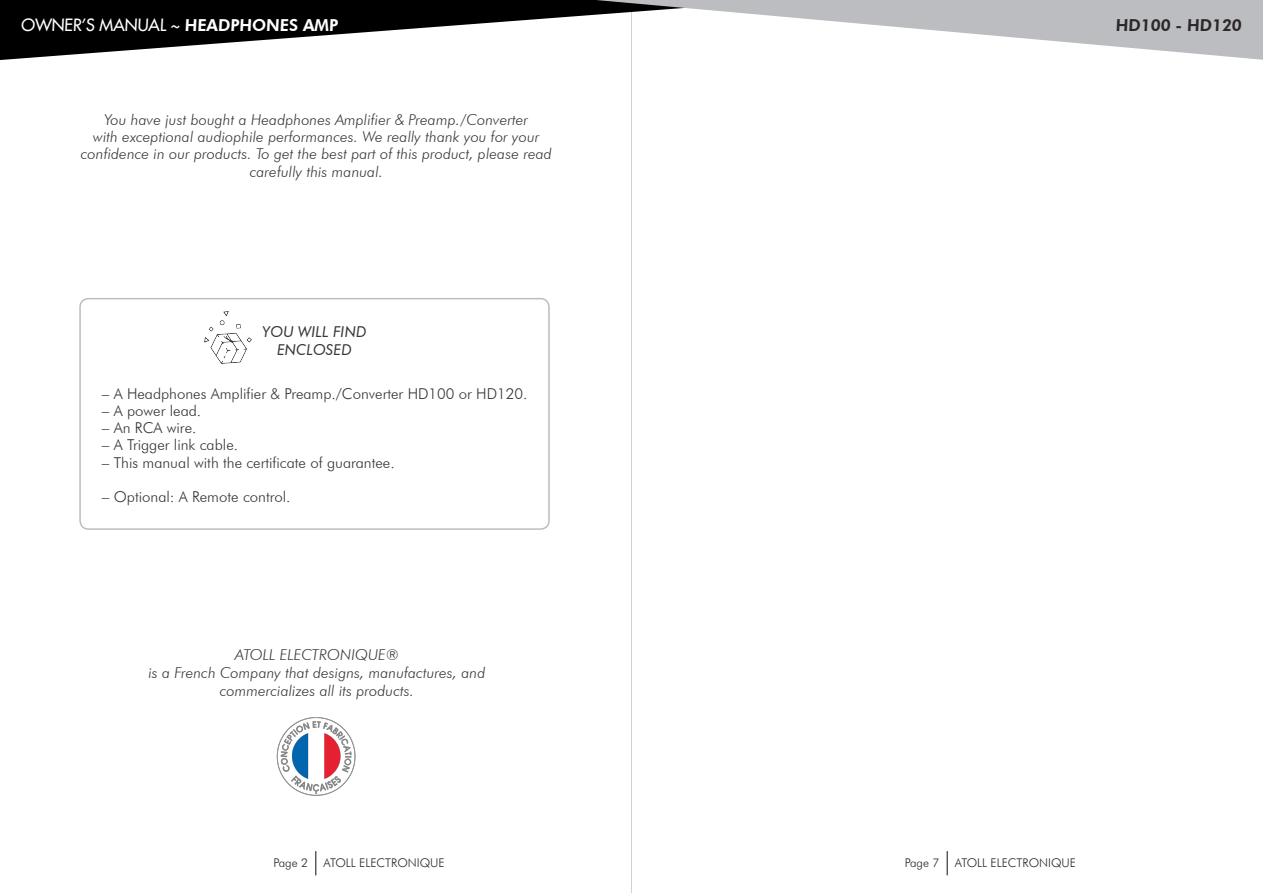
<style>
.page{position:relative;width:1263px;height:893px;background:#fff}
.page>*{position:absolute;margin:0;border:0;box-sizing:border-box;transform-origin:0 0}
.t1{font:16.5px "Futura LT";color:#fff}
.t2{font:800 16.5px "Futura BT";color:#2b272b}
.t3{font:italic 300 15px/17.2px "Futura BT";letter-spacing:.005em;color:#363539;text-align:center}
.t4{font:300 15px "Futura BT";color:#363539}
.t5{font:italic 15px "Futura BT";letter-spacing:.005em;color:#363539}
.t6{font:300 12px "Futura BT";color:#2b272b}
.s1{font-family:"Futura BT";font-weight:800}
</style>
<div class="page">
<hr style="left:631px;top:0;width:1px;height:893px;background:#d1d2d4">
<svg style="left:0;top:0;width:359px;height:60px;fill:#000001"></svg>
<svg style="left:359px;top:0;width:904px;height:60px"></svg>
<svg style="left:315px;top:851px;width:1px;height:24px"></svg>
<svg style="left:947px;top:851px;width:1px;height:24px"></svg>
<div style="left:79px;top:298px;width:471px;height:232px;border:2px solid #bcbdc0;border-radius:9px"></div>
<img style="left:204px;top:312px;width:47px;height:51px">
<img style="left:276px;top:717px;width:80px;height:79px">
<p class="t1" style="left:21px;top:14px;width:319px">OWNER’S MANUAL ~ <span class="s1">HEADPHONES AMP</span></p>
<p class="t3" style="left:81px;top:111px;width:472px">You have just bought a Headphones Amplifier &amp; Preamp./Converter<br>with exceptional audiophile performances. We really thank you for your confidence in our products. To get the best part of this product, please read carefully this manual.</p>
<p class="t5" style="left:263px;top:323px;width:105px">YOU WILL FIND</p>
<p class="t5" style="left:277px;top:341px;width:76px">ENCLOSED</p>
<p class="t4" style="left:102px;top:384px;width:427px">– A Headphones Amplifier &amp; Preamp./Converter HD100 or HD120.</p>
<p class="t4" style="left:102px;top:401px;width:101px">– A power lead.</p>
<p class="t4" style="left:102px;top:419px;width:96px">– An RCA wire.</p>
<p class="t4" style="left:102px;top:436px;width:138px">– A Trigger link cable.</p>
<p class="t4" style="left:102px;top:453px;width:294px">– This manual with the certificate of guarantee.</p>
<p class="t4" style="left:102px;top:488px;width:190px">– Optional: A Remote control.</p>
<p class="t3" style="left:235px;top:646px;width:165px">ATOLL ELECTRONIQUE®</p>
<p class="t3" style="left:148px;top:663px;width:339px;line-height:18px">is a French Company that designs, manufactures, and commercializes all its products.</p>
<p class="t2" style="left:1115px;top:15px;width:129px">HD100 - HD120</p>
<p class="t6" style="left:323px;top:855px;width:123px">ATOLL ELECTRONIQUE</p>
<p class="t6" style="left:273px;top:855px;width:36px">Page 2</p>
<p class="t6" style="left:905px;top:855px;width:36px">Page 7</p>
<p class="t6" style="left:955px;top:855px;width:123px">ATOLL ELECTRONIQUE</p>
</div>
